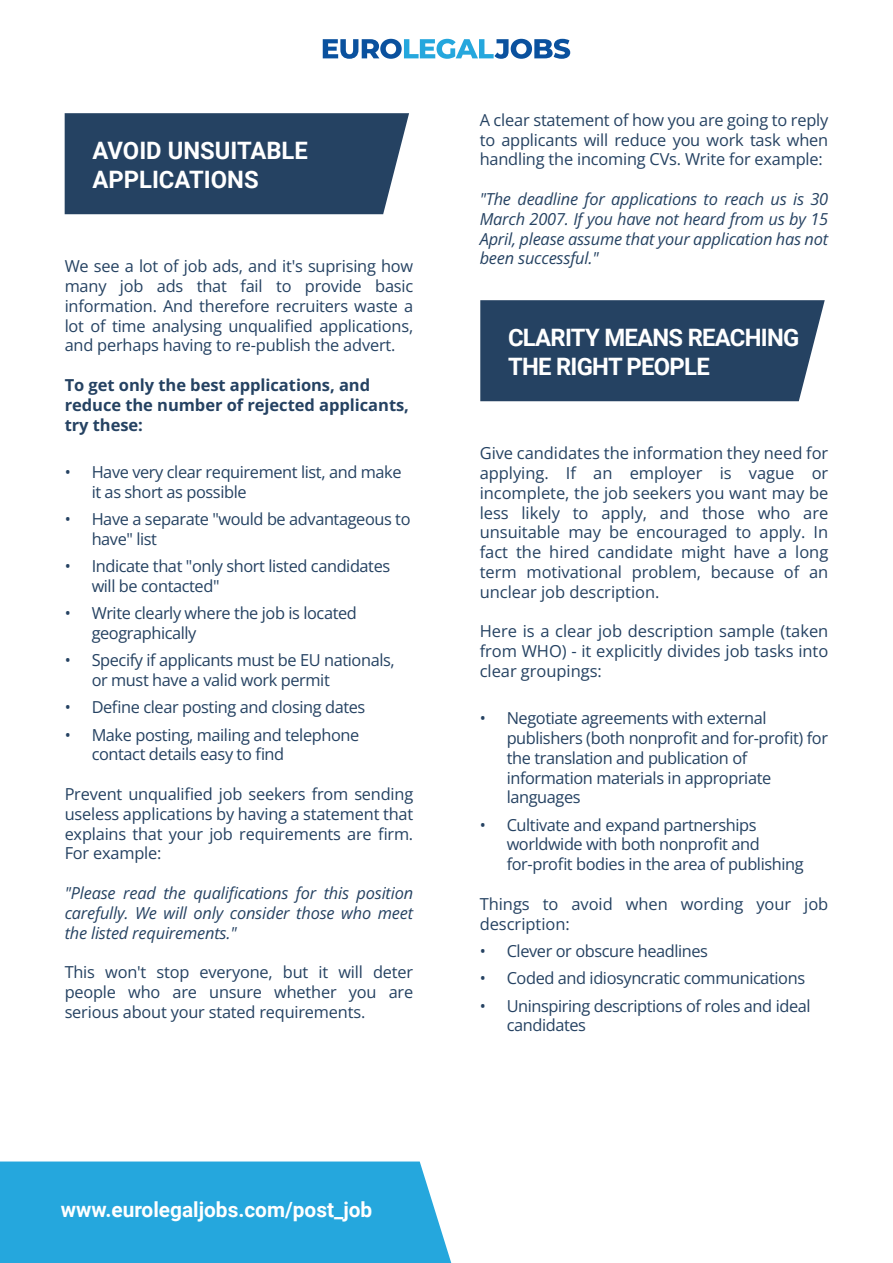
<style>
.page{position:relative;width:893px;height:1263px;background:#fff}
.page>*{position:absolute;margin:0;border:0;box-sizing:border-box;transform-origin:0 0}
.t1{font:700 24px/28.8px "Roboto";letter-spacing:-.03em;color:#fff}
.t2{font:700 24px/28.8px "Roboto";color:#fff}
.t3{font:700 21px "Roboto";color:#fff}
.t4{font:16.5px/19.8px "Open Sans";letter-spacing:-.025em;color:#254262}
.t5{font:italic 16.5px/19.8px "Open Sans";letter-spacing:-.01em;color:#254262;text-align:justify}
.t6{font:700 16.5px/19.8px "Open Sans";letter-spacing:-.005em;color:#254262}
.t7{font:16.5px/19.8px "Open Sans";letter-spacing:-.005em;color:#254262}
</style>
<div class="page">
<div style="left:65px;top:113px;width:344px;height:101px;background:#254262"></div>
<div style="left:480px;top:300px;width:345px;height:101px;background:#254262"></div>
<svg style="left:323px;top:39px;width:247px;height:20px"></svg>
<div style="left:0;top:1161px;width:452px;height:102px;background:#25a7dd"></div>
<h1 class="t2" style="left:92px;top:136px;width:217px">AVOID UNSUITABLE<br>APPLICATIONS</h1>
<p class="t4" style="left:65px;top:256px;width:350px;text-align:justify">We see a lot of job ads, and it's suprising how many job ads that fail to provide basic information. And therefore recruiters waste a lot of time analysing unqualified applications, and perhaps having to re-publish the advert.</p>
<p class="t6" style="left:65px;top:375px;width:346px">To get only the best applications, and reduce the number of rejected applicants, try these:</p>
<p class="t4" style="left:92px;top:461px;width:311px;text-indent:-27px">• Have very clear requirement list, and make it as short as possible</p>
<p class="t4" style="left:92px;top:508px;width:320px;text-indent:-27px">• Have a separate "would be advantageous to have" list</p>
<p class="t4" style="left:92px;top:556px;width:300px;text-indent:-27px">• Indicate that "only short listed candidates will be contacted"</p>
<p class="t4" style="left:92px;top:603px;width:267px;text-indent:-27px">• Write clearly where the job is located geographically</p>
<p class="t4" style="left:92px;top:650px;width:305px;text-indent:-27px">• Specify if applicants must be EU nationals, or must have a valid work permit</p>
<p class="t4" style="left:65px;top:697px;width:302px">• Define clear posting and closing dates</p>
<p class="t4" style="left:92px;top:724px;width:269px;text-indent:-27px">• Make posting, mailing and telephone contact details easy to find</p>
<p class="t4" style="left:65px;top:784px;width:350px;text-align:justify">Prevent unqualified job seekers from sending useless applications by having a statement that explains that your job requirements are firm.<br>For example:</p>
<p class="t5" style="left:65px;top:882px;width:350px">"Please read the qualifications for this position carefully. We will only consider those who meet the listed requirements."</p>
<p class="t4" style="left:65px;top:962px;width:350px;text-align:justify">This won't stop everyone, but it will deter people who are unsure whether you are serious about your stated requirements.</p>
<p class="t4" style="left:480px;top:109px;width:350px;text-align:justify">A clear statement of how you are going to reply to applicants will reduce you work task when handling the incoming CVs. Write for example:</p>
<p class="t5" style="left:480px;top:188px;width:350px">"The deadline for applications to reach us is 30<br>March 2007. If you have not heard from us by 15<br>April, please assume that your application has not been successful."</p>
<h1 class="t1" style="left:508px;top:323px;width:293px">CLARITY MEANS REACHING<br>THE RIGHT PEOPLE</h1>
<p class="t4" style="left:480px;top:443px;width:350px;text-align:justify">Give candidates the information they need for applying. If an employer is vague or incomplete, the job seekers you want may be less likely to apply, and those who are unsuitable may be encouraged to apply. In fact the hired candidate might have a long term motivational problem, because of an unclear job description.</p>
<p class="t4" style="left:480px;top:621px;width:350px;text-align:justify">Here is a clear job description sample (taken from WHO) - it explicitly divides job tasks into clear groupings:</p>
<p class="t4" style="left:507px;top:708px;width:323px;text-indent:-27px">• Negotiate agreements with external publishers (both nonprofit and for-profit) for the translation and publication of information materials in appropriate languages</p>
<p class="t4" style="left:507px;top:814px;width:298px;text-indent:-27px">• Cultivate and expand partnerships worldwide with both nonprofit and for-profit bodies in the area of publishing</p>
<p class="t7" style="left:480px;top:893px;width:350px">Things to avoid when wording your job description:</p>
<p class="t4" style="left:480px;top:940px;width:230px">• Clever or obscure headlines</p>
<p class="t4" style="left:480px;top:968px;width:327px">• Coded and idiosyncratic communications</p>
<p class="t4" style="left:507px;top:995px;width:305px;text-indent:-27px">• Uninspiring descriptions of roles and ideal candidates</p>
<p class="t3" style="left:61px;top:1195px;width:313px">www.eurolegaljobs.com/post_job</p>
</div>
